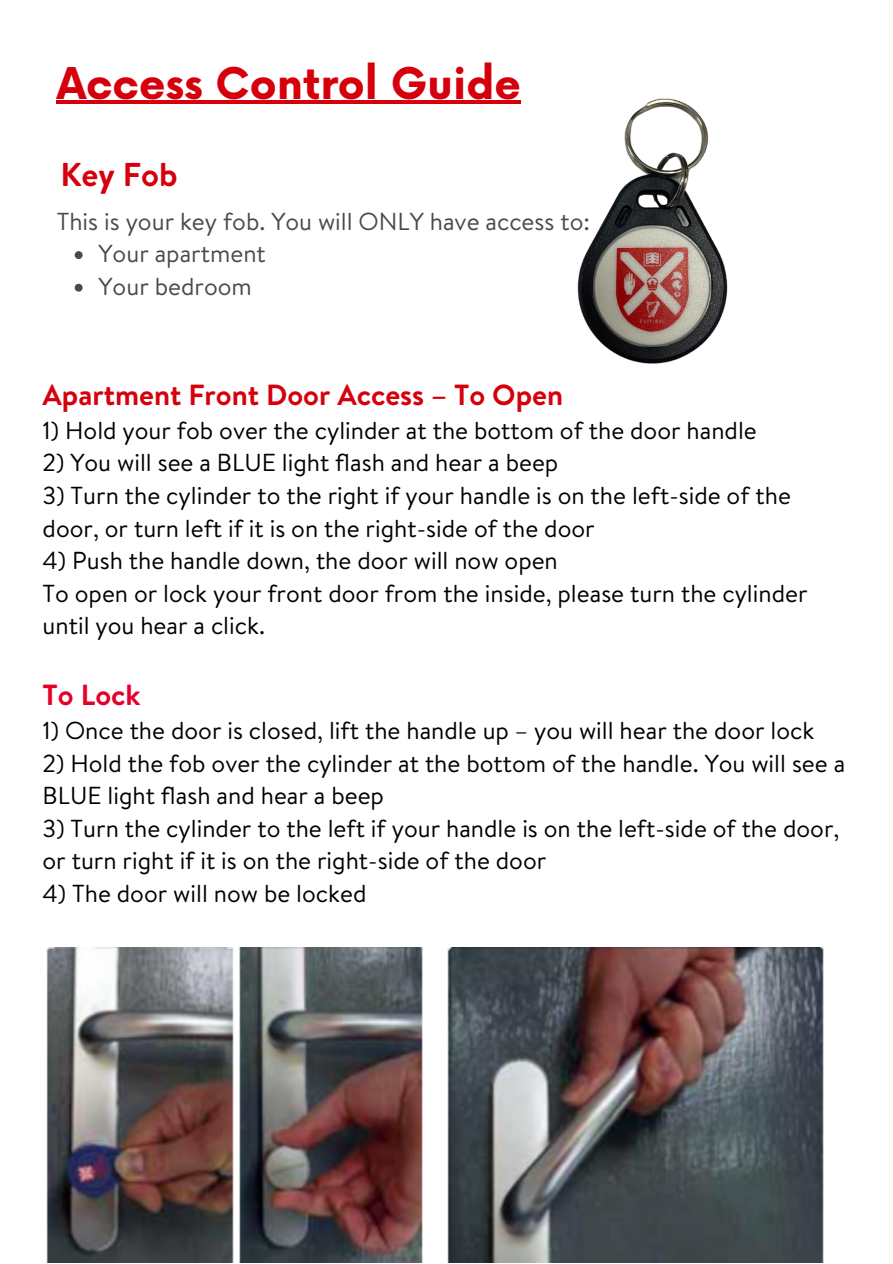
<style>
.page{position:relative;width:893px;height:1264px;background:#fff}
.page>*{position:absolute;margin:0;border:0;box-sizing:border-box;transform-origin:0 0}
.t1{font:700 42.6px "Now";color:#d6000d}
.t2{font:700 33px "Brandon Text";color:#d6000d}
.t3{font:700 29.1px "Brandon Text";color:#d6000d}
.t4{font:700 29.1px "Brandon Text";color:#e4002b}
.t5{font:24.6px/32.5px "Brandon Text";color:#000}
.t6{font:24.6px "Brandon Text";color:#4a4a4a}
</style>
<div class="page">
<img style="left:46px;top:947px;width:778px;height:315px">
<img style="left:577px;top:98px;width:151px;height:266px">
<hr style="left:57px;top:101px;width:464px;height:3px;background:#d6000d">
<svg style="left:75px;top:251px;width:8px;height:8px"></svg>
<svg style="left:75px;top:284px;width:8px;height:8px"></svg>
<p class="t1" style="left:57px;top:60px;width:465px">Access Control Guide</p>
<p class="t2" style="left:60px;top:150px;width:119px">Key Fob</p>
<p class="t6" style="left:57px;top:203px;width:535px">This is your key fob. You will ONLY have access to:</p>
<p class="t6" style="left:98px;top:236px;width:169px">Your apartment</p>
<p class="t6" style="left:98px;top:269px;width:155px">Your bedroom</p>
<p class="t3" style="left:43px;top:374px;width:522px">Apartment Front Door Access – To Open</p>
<p class="t5" style="left:43px;top:413px;width:715px">1) Hold your fob over the cylinder at the bottom of the door handle</p>
<p class="t5" style="left:43px;top:446px;width:517px">2) You will see a BLUE light flash and hear a beep</p>
<p class="t5" style="left:43px;top:478px;width:749px">3) Turn the cylinder to the right if your handle is on the left-side of the door, or turn left if it is on the right-side of the door</p>
<p class="t5" style="left:43px;top:544px;width:517px">4) Push the handle down, the door will now open</p>
<p class="t5" style="left:43px;top:576px;width:766px">To open or lock your front door from the inside, please turn the cylinder until you hear a click.</p>
<p class="t4" style="left:43px;top:674px;width:99px">To Lock</p>
<p class="t5" style="left:43px;top:713px;width:773px">1) Once the door is closed, lift the handle up – you will hear the door lock</p>
<p class="t5" style="left:43px;top:746px;width:804px">2) Hold the fob over the cylinder at the bottom of the handle. You will see a<br>BLUE light flash and hear a beep</p>
<p class="t5" style="left:43px;top:811px;width:798px">3) Turn the cylinder to the left if your handle is on the left-side of the door, or turn right if it is on the right-side of the door</p>
<p class="t5" style="left:43px;top:876px;width:325px">4) The door will now be locked</p>
</div>
